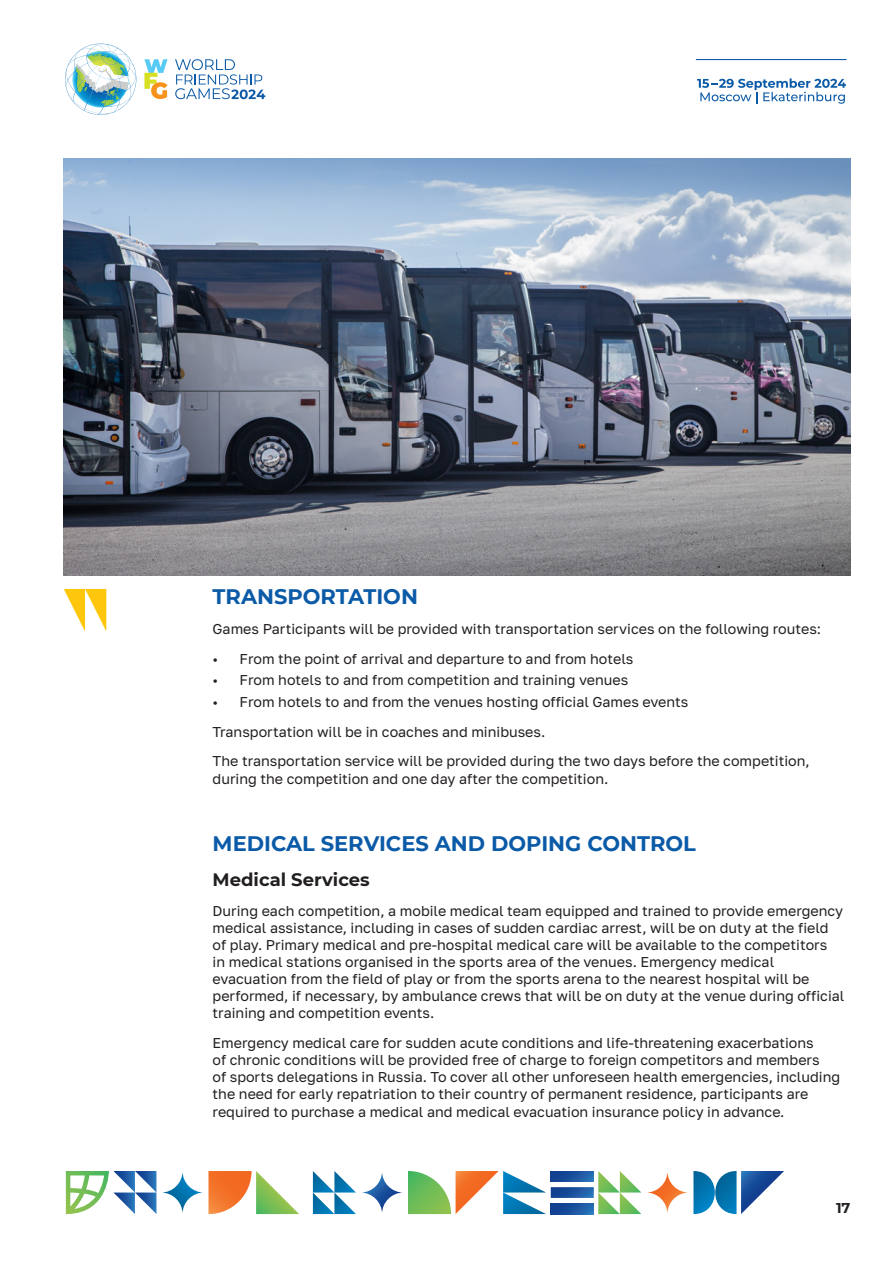
<style>
.page{position:relative;width:893px;height:1263px;background:#fff}
.page>*{position:absolute;margin:0;border:0;box-sizing:border-box;transform-origin:0 0}
.t1{font:700 21px "Montserrat";color:#0a5aa7}
.t2{font:700 18px "Montserrat";color:#231f20}
.t3{font:14.25px/17.1px "Golos Text";color:#231f20}
.t4{font:700 14.25px "Montserrat";color:#231f20}
</style>
<div class="page">
<hr style="left:696px;top:59px;width:150px;height:1px;background:#0a5aa7">
<svg style="left:646px;top:1171px;width:43px;height:43px"></svg>
<svg style="left:693px;top:1171px;width:91px;height:43px"></svg>
<svg style="left:360px;top:1171px;width:44px;height:43px"></svg>
<svg style="left:313px;top:1171px;width:43px;height:43px"></svg>
<svg style="left:408px;top:1171px;width:233px;height:43px"></svg>
<svg style="left:208px;top:1171px;width:91px;height:43px"></svg>
<svg style="left:161px;top:1171px;width:43px;height:43px"></svg>
<svg style="left:66px;top:1171px;width:90px;height:43px"></svg>
<svg style="left:175px;top:59px;width:90px;height:40px"></svg>
<img style="left:65px;top:44px;width:71px;height:71px">
<svg style="left:144px;top:59px;width:24px;height:40px"></svg>
<svg style="left:697px;top:78px;width:149px;height:26px"></svg>
<img style="left:64px;top:159px;width:786px;height:416px">
<svg style="left:64px;top:589px;width:42px;height:42px"></svg>
<h1 class="t1" style="left:213px;top:582px;width:207px">TRANSPORTATION</h1>
<p class="t3" style="left:213px;top:620px;width:610px">Games Participants will be provided with transportation services on the following routes:</p>
<p class="t3" style="left:213px;top:650px;width:422px">• From the point of arrival and departure to and from hotels</p>
<p class="t3" style="left:213px;top:672px;width:417px">• From hotels to and from competition and training venues</p>
<p class="t3" style="left:213px;top:687px;width:599px;line-height:29.8px">• From hotels to and from the venues hosting official Games events<br>Transportation will be in coaches and minibuses.<br>The transportation service will be provided during the two days before the competition,</p>
<p class="t3" style="left:213px;top:770px;width:395px">during the competition and one day after the competition.</p>
<h1 class="t1" style="left:213px;top:829px;width:485px">MEDICAL SERVICES AND DOPING CONTROL</h1>
<p class="t2" style="left:213px;top:866px;width:159px">Medical Services</p>
<p class="t3" style="left:213px;top:902px;width:633px">During each competition, a mobile medical team equipped and trained to provide emergency medical assistance, including in cases of sudden cardiac arrest, will be on duty at the field of play. Primary medical and pre-hospital medical care will be available to the competitors<br>in medical stations organised in the sports area of the venues. Emergency medical evacuation from the field of play or from the sports arena to the nearest hospital will be performed, if necessary, by ambulance crews that will be on duty at the venue during official training and competition events.</p>
<p class="t3" style="left:213px;top:1034px;width:629px">Emergency medical care for sudden acute conditions and life-threatening exacerbations<br>of chronic conditions will be provided free of charge to foreign competitors and members<br>of sports delegations in Russia. To cover all other unforeseen health emergencies, including the need for early repatriation to their country of permanent residence, participants are required to purchase a medical and medical evacuation insurance policy in advance.</p>
<p class="t4" style="left:836px;top:1197px;width:16px">17</p>
</div>
